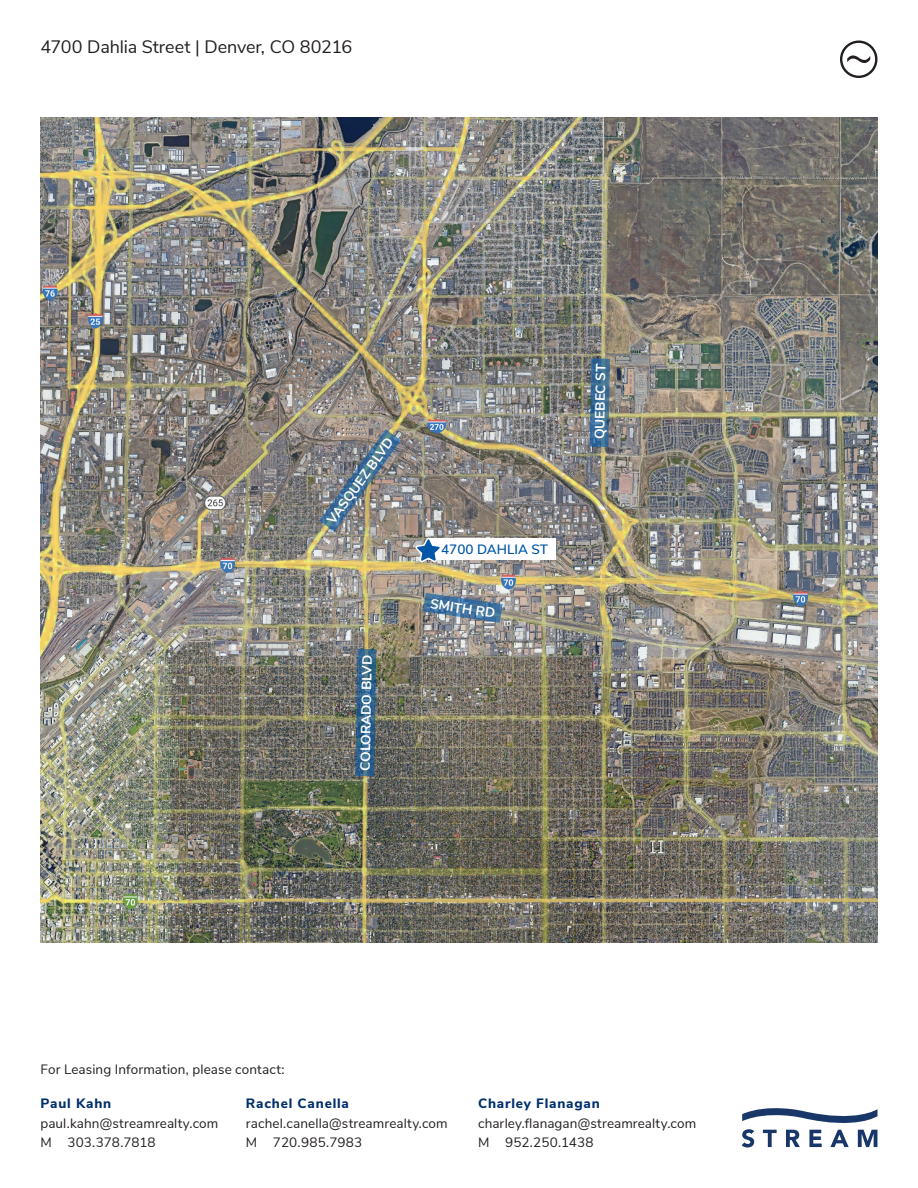
<style>
.page{position:relative;width:918px;height:1188px;background:#fff}
.page>*{position:absolute;margin:0;border:0;box-sizing:border-box;transform-origin:0 0}
.t1{font:18px "Nunito Sans";letter-spacing:-.005em;color:#231f20}
.t2{font:13.5px/19.5px "Nunito Sans";letter-spacing:.01em;color:#231f20}
.t3{font:700 13.5px "Nunito Sans";color:#fff}
.t4{font:800 13.5px "Nunito Sans";letter-spacing:.06em;color:#002f6b}
.t5{font:600 13.5px "Nunito Sans";color:#0157a7}
</style>
<div class="page">
<svg style="left:840px;top:40px;width:37px;height:38px"></svg>
<svg style="left:742px;top:1108px;width:136px;height:39px"></svg>
<img style="left:40px;top:118px;width:838px;height:824px">
<div style="left:428px;top:538px;width:128px;height:21px;background:#fff"></div>
<svg style="left:414px;top:537px;width:28px;height:26px"></svg>
<img style="left:319px;top:429px;width:82px;height:103px">
<svg style="left:423px;top:593px;width:80px;height:30px;background:#66839d"></svg>
<svg style="left:590px;top:358px;width:20px;height:89px;background:#417094"></svg>
<svg style="left:355px;top:649px;width:21px;height:127px;background:#3b688a"></svg>
<h1 class="t1" style="left:40px;top:34px;width:313px">4700 Dahlia Street | Denver, CO 80216</h1>
<p class="t3" style="left:322px;top:517px;width:104px;rotate:-54deg">VASQUEZ BLVD</p>
<p class="t3" style="left:355px;top:771px;width:117px;rotate:-89deg">COLORADO BLVD</p>
<p class="t5" style="left:441px;top:539px;width:108px">4700 DAHLIA ST</p>
<p class="t3" style="left:432px;top:593px;width:67px;rotate:9deg">SMITH RD</p>
<p class="t3" style="left:590px;top:439px;width:77px;rotate:-89deg">QUEBEC ST</p>
<p class="t2" style="left:40px;top:1059px;width:246px">For Leasing Information, please contact:</p>
<p class="t4" style="left:40px;top:1094px;width:72px">Paul Kahn</p>
<p class="t2" style="left:40px;top:1113px;width:179px">paul.kahn@streamrealty.com<br>M 303.378.7818</p>
<p class="t4" style="left:246px;top:1094px;width:105px">Rachel Canella</p>
<p class="t2" style="left:246px;top:1113px;width:203px">rachel.canella@streamrealty.com<br>M 720.985.7983</p>
<p class="t4" style="left:478px;top:1094px;width:123px">Charley Flanagan</p>
<p class="t2" style="left:478px;top:1113px;width:220px">charley.flanagan@streamrealty.com<br>M 952.250.1438</p>
</div>
